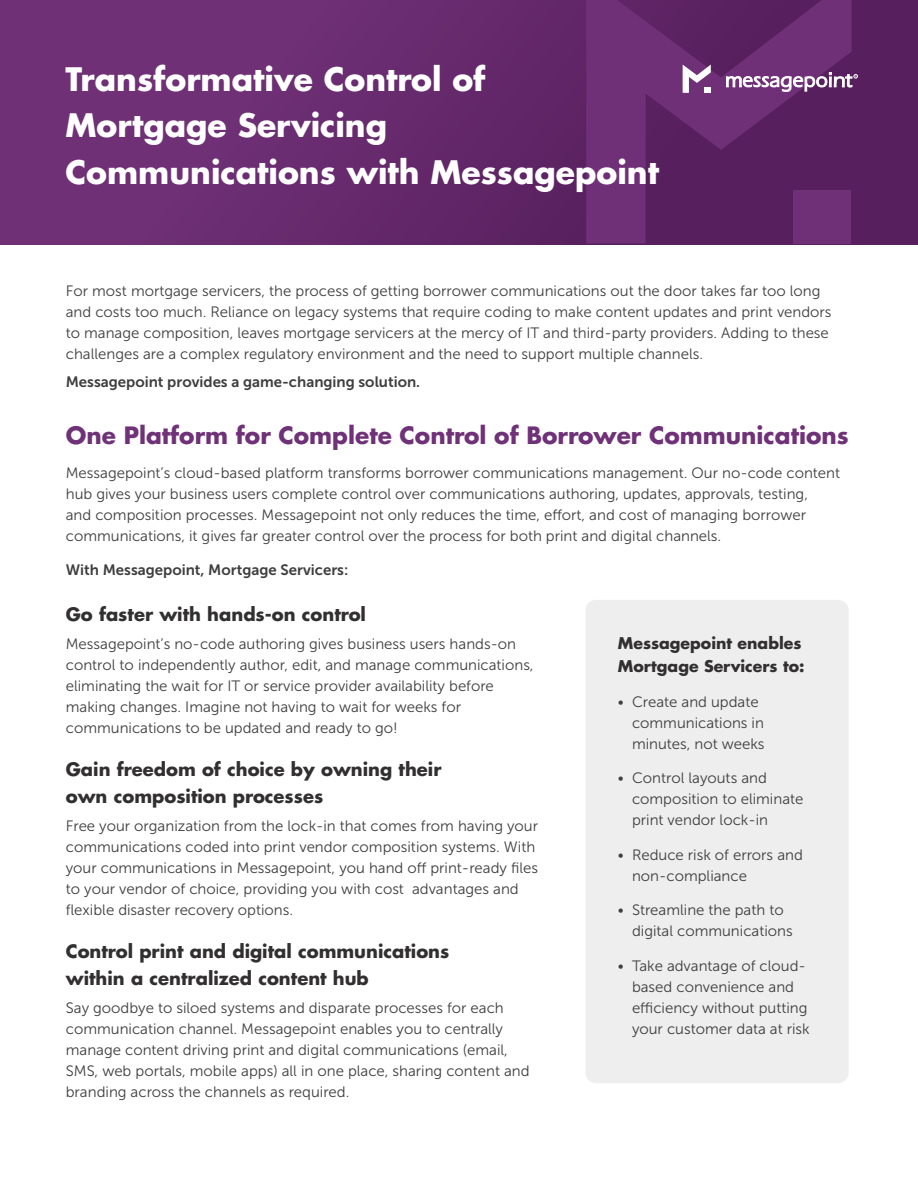
<style>
.page{position:relative;width:918px;height:1188px;background:#fff}
.page>*{position:absolute;margin:0;border:0;box-sizing:border-box;transform-origin:0 0}
.Cover_Subtitle{font:700 31.5px/46.5px "Futura Std";color:#fff}
.Heading_Level_1___Purple{font:700 23.25px "Futura Std";color:#6f3177}
.Heading_Level_1___Purple-2{font:700 18px/27px "Futura Std";color:#312f30}
.Heading_Level_1___Purple-3{font:700 15.75px/23.2px "Futura Std";color:#312f30}
.Body___Main{font:15px/21px "Museo Sans 300";color:#3e3e3f}
.Body___Main-2{font:15px "Museo Sans 700";color:#3e3e3f}
</style>
<div class="page">
<svg style="left:0;top:0;width:918px;height:245px;background:#672a6e"></svg>
<svg style="left:586px;top:0;width:266px;height:243px;background:#622669"></svg>
<div style="left:794px;top:190px;width:57px;height:53px;background:#6f3078"></div>
<svg style="left:726px;top:60px;width:132px;height:42px;background:#7d4a84"></svg>
<svg style="left:683px;top:65px;width:28px;height:28px"></svg>
<div style="left:585px;top:600px;width:264px;height:483px;background:#eeeeef;border-radius:11px"></div>
<p class="Cover_Subtitle" style="left:66px;top:55px;width:595px">Transformative Control of<br>Mortgage Servicing<br>Communications with Messagepoint</p>
<p class="Body___Main" style="left:66px;top:280px;width:767px">For most mortgage servicers, the process of getting borrower communications out the door takes far too long and costs too much. Reliance on legacy systems that require coding to make content updates and print vendors to manage composition, leaves mortgage servicers at the mercy of IT and third-party providers. Adding to these challenges are a complex regulatory environment and the need to support multiple channels.</p>
<p class="Body___Main-2" style="left:66px;top:373px;width:356px">Messagepoint provides a game-changing solution.</p>
<p class="Heading_Level_1___Purple" style="left:66px;top:419px;width:784px">One Platform for Complete Control of Borrower Communications</p>
<p class="Body___Main" style="left:66px;top:462px;width:776px">Messagepoint’s cloud-based platform transforms borrower communications management. Our no-code content hub gives your business users complete control over communications authoring, updates, approvals, testing,<br>and composition processes. Messagepoint not only reduces the time, effort, and cost of managing borrower communications, it gives far greater control over the process for both print and digital channels.</p>
<p class="Body___Main-2" style="left:66px;top:561px;width:284px">With Messagepoint, Mortgage Servicers:</p>
<p class="Heading_Level_1___Purple-2" style="left:66px;top:600px;width:302px">Go faster with hands-on control</p>
<p class="Body___Main" style="left:66px;top:633px;width:469px">Messagepoint’s no-code authoring gives business users hands-on control to independently author, edit, and manage communications, eliminating the wait for IT or service provider availability before making changes. Imagine not having to wait for weeks for communications to be updated and ready to go!</p>
<p class="Heading_Level_1___Purple-2" style="left:66px;top:755px;width:377px">Gain freedom of choice by owning their own composition processes</p>
<p class="Body___Main" style="left:66px;top:815px;width:474px">Free your organization from the lock-in that comes from having your communications coded into print vendor composition systems. With your communications in Messagepoint, you hand off print-ready files to your vendor of choice, providing you with cost advantages and flexible disaster recovery options.</p>
<p class="Heading_Level_1___Purple-2" style="left:66px;top:937px;width:385px">Control print and digital communications within a centralized content hub</p>
<p class="Body___Main" style="left:66px;top:997px;width:465px">Say goodbye to siloed systems and disparate processes for each communication channel. Messagepoint enables you to centrally manage content driving print and digital communications (email, SMS, web portals, mobile apps) all in one place, sharing content and branding across the channels as required.</p>
<p class="Heading_Level_1___Purple-3" style="left:618px;top:631px;width:188px">Messagepoint enables<br>Mortgage Servicers to:</p>
<p class="Body___Main" style="left:632px;top:691px;width:134px;text-indent:-14px">• Create and update communications in minutes, not weeks</p>
<p class="Body___Main" style="left:632px;top:768px;width:173px;text-indent:-14px">• Control layouts and composition to eliminate print vendor lock-in</p>
<p class="Body___Main" style="left:632px;top:844px;width:172px;text-indent:-14px">• Reduce risk of errors and non-compliance</p>
<p class="Body___Main" style="left:632px;top:900px;width:162px;text-indent:-14px">• Streamline the path to digital communications</p>
<p class="Body___Main" style="left:632px;top:955px;width:179px;text-indent:-14px">• Take advantage of cloud&shy;based convenience and efficiency without putting your customer data at risk</p>
</div>
